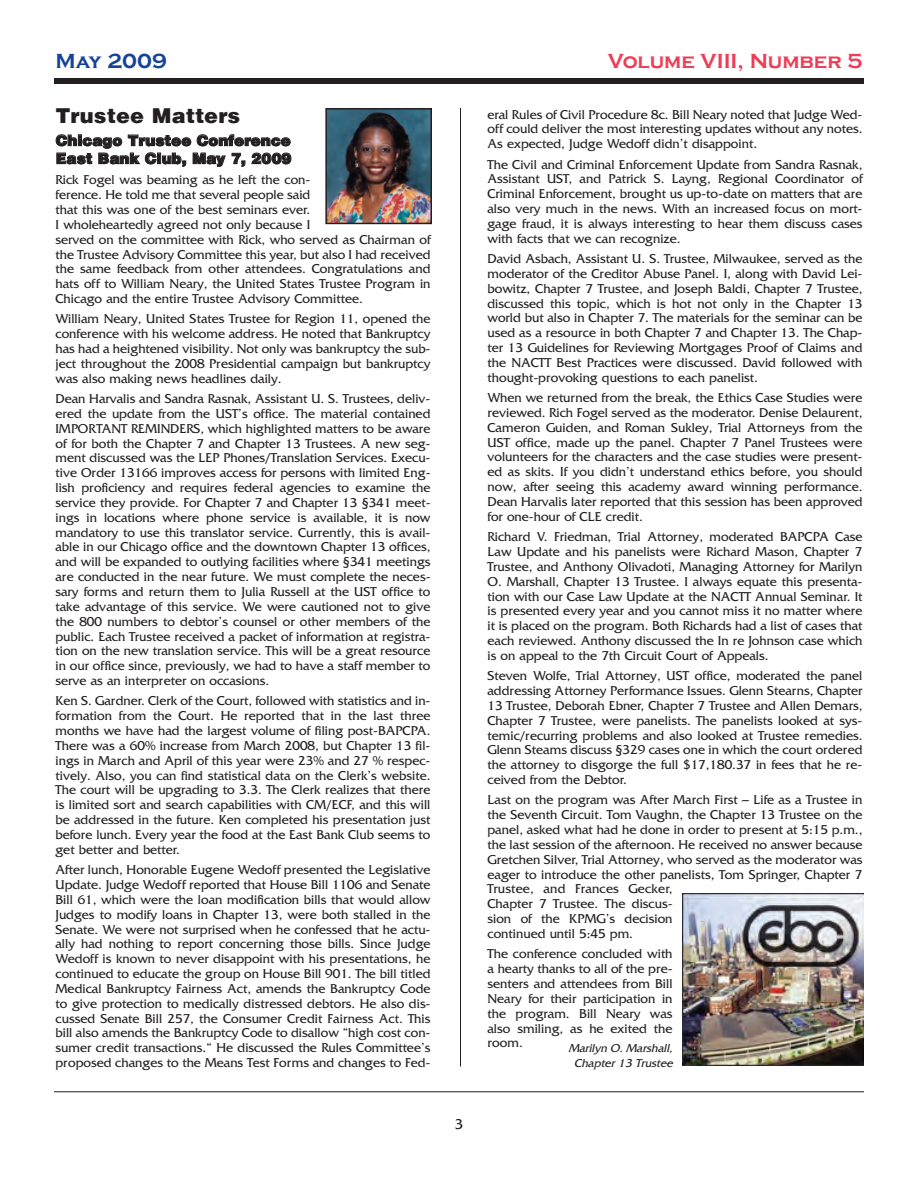
<style>
.page{position:relative;width:918px;height:1188px;background:#fff}
.page>*{position:absolute;margin:0;border:0;box-sizing:border-box;transform-origin:0 0}
.t1{font:700 21px "Copperplate Gothic";color:#ee3d56}
.t2{font:900 21px "Helvetica";color:#231f20}
.t3{font:700 21px "Copperplate Gothic";color:#154398}
.t4{font:900 15px/18px "Helvetica";letter-spacing:.005em;color:#231f20}
.t5{font:15px "Friz Quadrata";color:#231f20}
.t6{font:13.5px/14.9px "Friz Quadrata";color:#231f20;text-align:justify}
.t7{font:italic 12px/14.9px "Friz Quadrata";color:#231f20;text-align:center}
</style>
<div class="page">
<div style="left:54px;top:78px;width:810px;height:6px;background:#231f20"></div>
<hr style="left:54px;top:1092px;width:810px;height:1px;background:#231f20">
<hr style="left:460px;top:108px;width:1px;height:958px;background:#231f20">
<img style="left:328px;top:111px;width:101px;height:110px">
<div style="left:325px;top:108px;width:107px;height:116px;border:2px solid #231f20"></div>
<img style="left:683px;top:894px;width:181px;height:172px">
<h1 class="t3" style="left:56px;top:49px;width:113px">May 2009</h1>
<h1 class="t1" style="left:608px;top:49px;width:256px">Volume VIII, Number 5</h1>
<h1 class="t2" style="left:56px;top:103px;width:186px">Trustee Matters</h1>
<p class="t4" style="left:56px;top:131px;width:237px">Chicago Trustee Conference<br>East Bank Club, May 7, 2009</p>
<p class="t6" style="left:56px;top:172px;width:377px;text-align:left">Rick Fogel was beaming as he left the con-<br>ference. He told me that several people said<br>that this was one of the best seminars ever.<br>I wholeheartedly agreed not only because I<br>served on the committee with Rick, who served as Chairman of the Trustee Advisory Committee this year, but also I had received the same feedback from other attendees. Congratulations and hats off to William Neary, the United States Trustee Program in Chicago and the entire Trustee Advisory Committee.</p>
<p class="t6" style="left:56px;top:312px;width:377px">William Neary, United States Trustee for Region 11, opened the conference with his welcome address. He noted that Bankruptcy has had a heightened visibility. Not only was bankruptcy the sub&shy;ject throughout the 2008 Presidential campaign but bankruptcy was also making news headlines daily.</p>
<p class="t6" style="left:56px;top:391px;width:377px">Dean Harvalis and Sandra Rasnak, Assistant U. S. Trustees, deliv&shy;ered the update from the UST’s office. The material contained IMPORTANT REMINDERS, which highlighted matters to be aware of for both the Chapter 7 and Chapter 13 Trustees. A new seg&shy;ment discussed was the LEP Phones/Translation Services. Execu&shy;tive Order 13166 improves access for persons with limited Eng&shy;lish proficiency and requires federal agencies to examine the service they provide. For Chapter 7 and Chapter 13 §341 meet&shy;ings in locations where phone service is available, it is now mandatory to use this translator service. Currently, this is avail&shy;able in our Chicago office and the downtown Chapter 13 offices, and will be expanded to outlying facilities where §341 meetings are conducted in the near future. We must complete the neces&shy;sary forms and return them to Julia Russell at the UST office to take advantage of this service. We were cautioned not to give the 800 numbers to debtor’s counsel or other members of the public. Each Trustee received a packet of information at registra&shy;tion on the new translation service. This will be a great resource in our office since, previously, we had to have a staff member to serve as an interpreter on occasions.</p>
<p class="t6" style="left:56px;top:694px;width:377px">Ken S. Gardner. Clerk of the Court, followed with statistics and in&shy;formation from the Court. He reported that in the last three months we have had the largest volume of filing post-BAPCPA.<br>There was a 60% increase from March 2008, but Chapter 13 fil&shy;ings in March and April of this year were 23% and 27 % respec&shy;tively. Also, you can find statistical data on the Clerk’s website.<br>The court will be upgrading to 3.3. The Clerk realizes that there is limited sort and search capabilities with CM/ECF, and this will be addressed in the future. Ken completed his presentation just before lunch. Every year the food at the East Bank Club seems to get better and better.</p>
<p class="t6" style="left:56px;top:862px;width:377px">After lunch, Honorable Eugene Wedoff presented the Legislative Update. Judge Wedoff reported that House Bill 1106 and Senate Bill 61, which were the loan modification bills that would allow Judges to modify loans in Chapter 13, were both stalled in the Senate. We were not surprised when he confessed that he actu&shy;ally had nothing to report concerning those bills. Since Judge Wedoff is known to never disappoint with his presentations, he continued to educate the group on House Bill 901. The bill titled Medical Bankruptcy Fairness Act, amends the Bankruptcy Code to give protection to medically distressed debtors. He also dis&shy;cussed Senate Bill 257, the Consumer Credit Fairness Act. This bill also amends the Bankruptcy Code to disallow “high cost con&shy;sumer credit transactions.“ He discussed the Rules Committee’s proposed changes to the Means Test Forms and changes to Fed-</p>
<p class="t5" style="left:455px;top:1116px;width:10px">3</p>
<p class="t6" style="left:488px;top:107px;width:377px">eral Rules of Civil Procedure 8c. Bill Neary noted that Judge Wed&shy;off could deliver the most interesting updates without any notes.<br>As expected, Judge Wedoff didn’t disappoint.</p>
<p class="t6" style="left:488px;top:157px;width:377px">The Civil and Criminal Enforcement Update from Sandra Rasnak, Assistant UST, and Patrick S. Layng, Regional Coordinator of Criminal Enforcement, brought us up-to-date on matters that are also very much in the news. With an increased focus on mort&shy;gage fraud, it is always interesting to hear them discuss cases with facts that we can recognize.</p>
<p class="t6" style="left:488px;top:251px;width:377px">David Asbach, Assistant U. S. Trustee, Milwaukee, served as the moderator of the Creditor Abuse Panel. I, along with David Lei&shy;bowitz, Chapter 7 Trustee, and Joseph Baldi, Chapter 7 Trustee, discussed this topic, which is hot not only in the Chapter 13 world but also in Chapter 7. The materials for the seminar can be used as a resource in both Chapter 7 and Chapter 13. The Chap&shy;ter 13 Guidelines for Reviewing Mortgages Proof of Claims and the NACTT Best Practices were discussed. David followed with thought-provoking questions to each panelist.</p>
<p class="t6" style="left:488px;top:390px;width:377px">When we returned from the break, the Ethics Case Studies were reviewed. Rich Fogel served as the moderator. Denise Delaurent, Cameron Guiden, and Roman Sukley, Trial Attorneys from the UST office, made up the panel. Chapter 7 Panel Trustees were volunteers for the characters and the case studies were present&shy;ed as skits. If you didn’t understand ethics before, you should now, after seeing this academy award winning performance.<br>Dean Harvalis later reported that this session has been approved for one-hour of CLE credit.</p>
<p class="t6" style="left:488px;top:529px;width:377px">Richard V. Friedman, Trial Attorney, moderated BAPCPA Case Law Update and his panelists were Richard Mason, Chapter 7<br>Trustee, and Anthony Olivadoti, Managing Attorney for Marilyn O. Marshall, Chapter 13 Trustee. I always equate this presenta&shy;tion with our Case Law Update at the NACTT Annual Seminar. It is presented every year and you cannot miss it no matter where it is placed on the program. Both Richards had a list of cases that each reviewed. Anthony discussed the In re Johnson case which is on appeal to the 7th Circuit Court of Appeals.</p>
<p class="t6" style="left:488px;top:668px;width:377px">Steven Wolfe, Trial Attorney, UST office, moderated the panel addressing Attorney Performance Issues. Glenn Stearns, Chapter 13 Trustee, Deborah Ebner, Chapter 7 Trustee and Allen Demars, Chapter 7 Trustee, were panelists. The panelists looked at sys&shy;temic/recurring problems and also looked at Trustee remedies.<br>Glenn Steams discuss §329 cases one in which the court ordered the attorney to disgorge the full $17,180.37 in fees that he re&shy;ceived from the Debtor.</p>
<p class="t6" style="left:488px;top:793px;width:377px;text-align:left">Last on the program was After March First – Life as a Trustee in the Seventh Circuit. Tom Vaughn, the Chapter 13 Trustee on the panel, asked what had he done in order to present at 5:15 p.m., the last session of the afternoon. He received no answer because Gretchen Silver, Trial Attorney, who served as the moderator was eager to introduce the other panelists, Tom Springer, Chapter 7<br>Trustee, and Frances Gecker,<br>Chapter 7 Trustee. The discus-<br>sion of the KPMG’s decision<br>continued until 5:45 pm.</p>
<p class="t6" style="left:488px;top:946px;width:187px">The conference concluded with a hearty thanks to all of the pre&shy;senters and attendees from Bill Neary for their participation in the program. Bill Neary was also smiling, as he exited the room.</p>
<p class="t7" style="left:568px;top:1041px;width:109px">Marilyn O.Marshall,<br>Chapter 13 Trustee</p>
</div>
